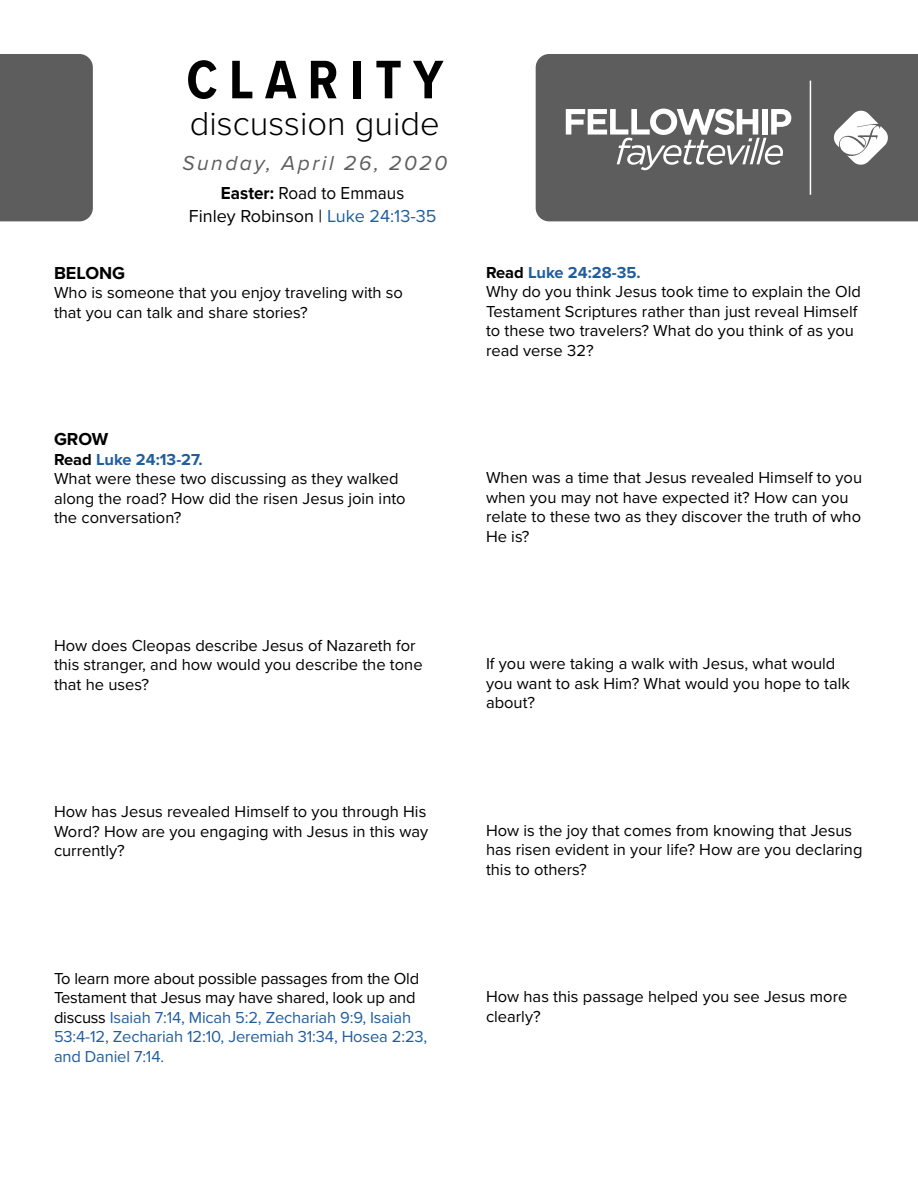
<style>
.page{position:relative;width:918px;height:1188px;background:#fff}
.page>*{position:absolute;margin:0;border:0;box-sizing:border-box;transform-origin:0 0}
.t1{font:700 56.25px "Proxima Nova Cond";letter-spacing:.2em;color:#000}
.t2{font:300 34.5px "Proxima Nova";color:#000}
.t3{font:italic 21px "Proxima Nova";letter-spacing:.12em;color:#5d5d5d}
.t4{font:18px/23.2px "Proxima Nova";color:#000;text-align:center;scale:.95 1}
.t5{font:700 18px "Proxima Nova";color:#000}
.t6{font:16.5px/19.5px "Proxima Nova";color:#000}
.t7{font:16.5px/19.5px "Proxima Nova";letter-spacing:-.015em;color:#215e9e}
.s1{font-weight:700}
.s2{color:#215e9e}
.s3{font-weight:700;color:#215e9e}
.s4{color:#000}
</style>
<div class="page">
<div style="left:536px;top:54px;width:382px;height:167px;background:#5d5d5d"></div>
<div style="left:0;top:54px;width:93px;height:167px;background:#5d5d5d"></div>
<svg style="left:566px;top:109px;width:225px;height:61px"></svg>
<hr style="left:810px;top:81px;width:1px;height:114px;background:#fff">
<svg style="left:833px;top:110px;width:56px;height:56px"></svg>
<h1 class="t1" style="left:186px;top:38px;width:259px">CLARITY</h1>
<h2 class="t2" style="left:190px;top:97px;width:251px">discussion guide</h2>
<p class="t3" style="left:182px;top:147px;width:266px">Sunday, April 26, 2020</p>
<p class="t4" style="left:189px;top:180px;width:262px"><span class="s1">Easter:</span> Road to Emmaus<br>Finley Robinson | <span class="s2">Luke 24:13-35</span></p>
<p class="t5" style="left:54px;top:259px;width:73px">BELONG</p>
<p class="t6" style="left:54px;top:282px;width:351px">Who is someone that you enjoy traveling with so that you can talk and share stories?</p>
<p class="t5" style="left:54px;top:426px;width:56px">GROW</p>
<p class="t6" style="left:54px;top:449px;width:353px"><span class="s1">Read</span> <span class="s3">Luke 24:13-27.<br></span>What were these two discussing as they walked along the road? How did the risen Jesus join into the conversation?</p>
<p class="t6" style="left:54px;top:635px;width:370px">How does Cleopas describe Jesus of Nazareth for this stranger, and how would you describe the tone that he uses?</p>
<p class="t6" style="left:54px;top:801px;width:376px;text-align:justify">How has Jesus revealed Himself to you through His Word? How are you engaging with Jesus in this way currently?</p>
<p class="t7" style="left:54px;top:968px;width:375px"><span class="s4">To learn more about possible passages from the Old Testament that Jesus may have shared, look up and discuss</span> Isaiah 7:14, Micah 5:2, Zechariah 9:9, Isaiah 53:4-12, Zechariah 12:10, Jeremiah 31:34, Hosea 2:23, and Daniel 7:14.</p>
<p class="t6" style="left:486px;top:262px;width:376px"><span class="s1">Read</span> <span class="s3">Luke 24:28-35.<br></span>Why do you think Jesus took time to explain the Old Testament Scriptures rather than just reveal Himself to these two travelers? What do you think of as you read verse 32?</p>
<p class="t6" style="left:486px;top:467px;width:378px">When was a time that Jesus revealed Himself to you when you may not have expected it? How can you relate to these two as they discover the truth of who He is?</p>
<p class="t6" style="left:486px;top:653px;width:365px">If you were taking a walk with Jesus, what would you want to ask Him? What would you hope to talk about?</p>
<p class="t6" style="left:486px;top:820px;width:378px">How is the joy that comes from knowing that Jesus has risen evident in your life? How are you declaring this to others?</p>
<p class="t6" style="left:486px;top:986px;width:363px">How has this passage helped you see Jesus more clearly?</p>
</div>
